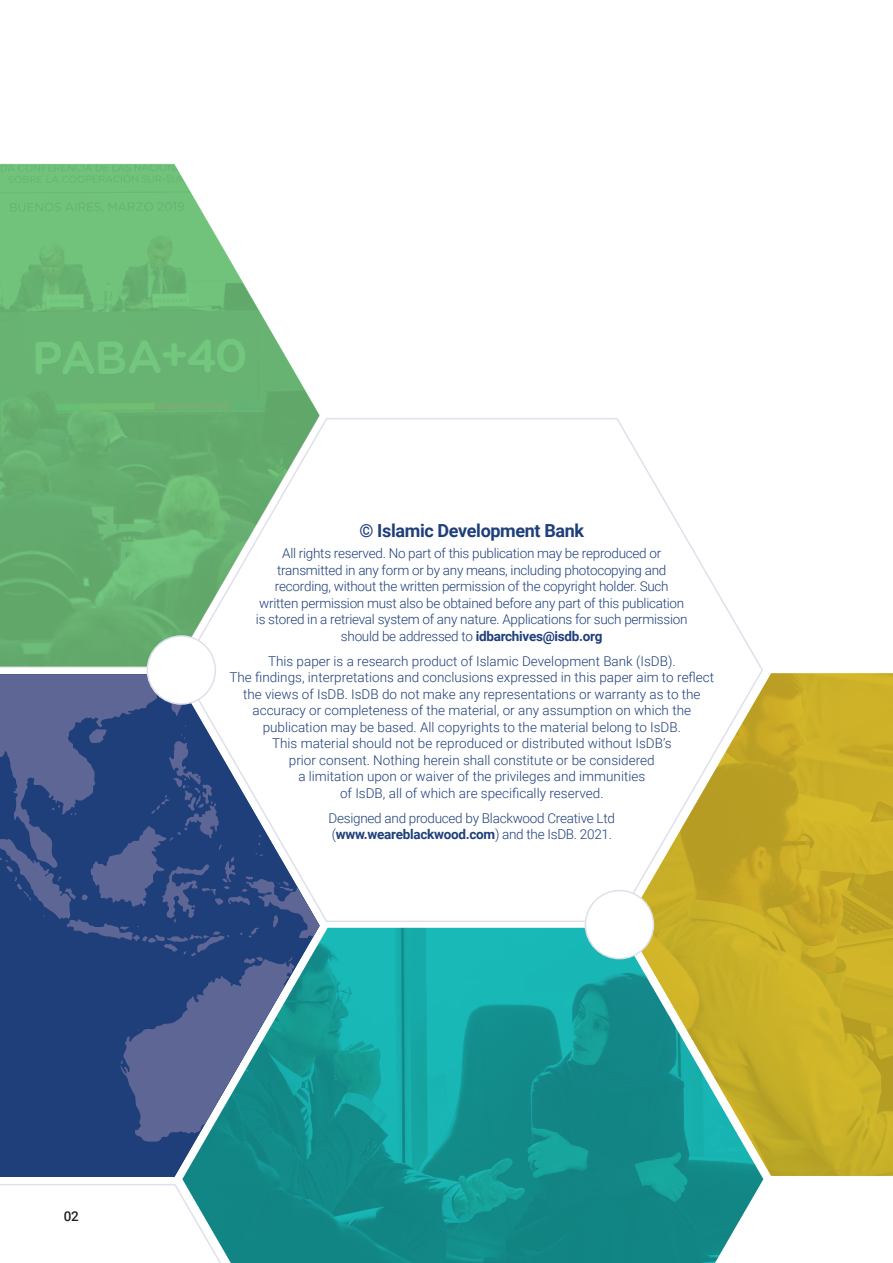
<style>
.page{position:relative;width:893px;height:1263px;background:#fff}
.page>*{position:absolute;margin:0;border:0;box-sizing:border-box;transform-origin:0 0}
.Body_text{font:700 18px "Roboto";letter-spacing:-.02em;color:#1f3f7a}
.Body_text-2{font:300 13.5px/16.5px "Roboto";color:#1f3f7a;text-align:center}
.Body_text-3{font:300 13.5px/16.5px "Roboto";letter-spacing:-.02em;color:#1f3f7a;text-align:center}
.Body{font:500 13.5px "Roboto";color:#231f20}
.s1{font-weight:700}
</style>
<div class="page">
<img style="left:654px;top:673px;width:239px;height:503px">
<svg style="left:0;top:677px;width:320px;height:499px;background:#304a81"></svg>
<svg style="left:180px;top:418px;width:584px;height:505px"></svg>
<img style="left:0;top:165px;width:320px;height:502px">
<img style="left:182px;top:928px;width:581px;height:335px">
<div style="left:585px;top:890px;width:68px;height:69px;background:#fff;border-radius:50%"></div>
<div style="left:585px;top:890px;width:69px;height:69px;border:2px solid #dfe0eb;border-radius:50%"></div>
<div style="left:147px;top:636px;width:68px;height:68px;background:#fff;border-radius:50%"></div>
<div style="left:147px;top:635px;width:69px;height:70px;border:2px solid #dfe0eb;border-radius:50%"></div>
<svg style="left:0;top:1182px;width:322px;height:81px"></svg>
<p class="Body" style="left:64px;top:1207px;width:17px">02</p>
<p class="Body_text" style="left:359px;top:518px;width:226px">© Islamic Development Bank</p>
<p class="Body_text-3" style="left:256px;top:544px;width:433px">All rights reserved. No part of this publication may be reproduced or transmitted in any form or by any means, including photocopying and recording, without the written permission of the copyright holder. Such written permission must also be obtained before any part of this publication is stored in a retrieval system of any nature. Applications for such permission should be addressed to <span class="s1">idbarchives@isdb.org</span></p>
<p class="Body_text-2" style="left:229px;top:652px;width:486px">This paper is a research product of Islamic Development Bank (IsDB).<br>The findings, interpretations and conclusions expressed in this paper aim to reflect the views of IsDB. IsDB do not make any representations or warranty as to the accuracy or completeness of the material, or any assumption on which the publication may be based. All copyrights to the material belong to IsDB.<br>This material should not be reproduced or distributed without IsDB’s<br>prior consent. Nothing herein shall constitute or be considered<br>a limitation upon or waiver of the privileges and immunities<br>of IsDB, all of which are specifically reserved.</p>
<p class="Body_text-3" style="left:329px;top:809px;width:288px;text-align:left">Designed and produced by Blackwood Creative Ltd (<span class="s1">www.weareblackwood.com</span>) and the IsDB. 2021.</p>
</div>
